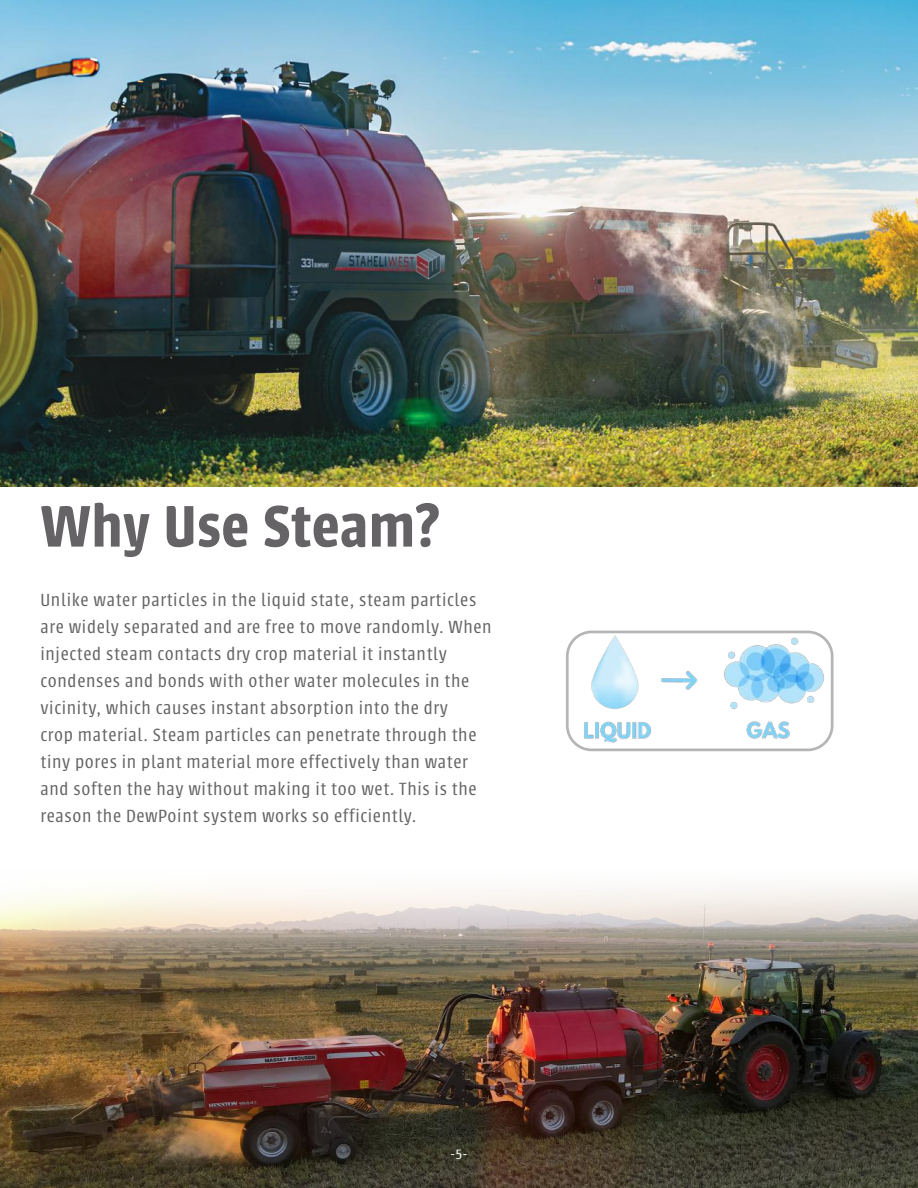
<style>
.page{position:relative;width:918px;height:1188px;background:#fff}
.page>*{position:absolute;margin:0;border:0;box-sizing:border-box;transform-origin:0 0}
.t1{font:600 64.5px "Urbana";letter-spacing:.01em;color:#656365}
.t2{font:300 19.5px/27px "Urbana";letter-spacing:.035em;color:#656365}
.t3{font:300 15px "Urbana";color:#fff}
</style>
<div class="page">
<img style="left:0;top:0;width:918px;height:486px">
<img style="left:0;top:1002px;width:918px;height:186px">
<img style="left:568px;top:632px;width:262px;height:117px">
<div style="left:566px;top:631px;width:268px;height:120px;border:3px solid #b5b5b6;border-radius:24px"></div>
<img style="left:0;top:887px;width:918px;height:115px">
<h1 class="t1" style="left:40px;top:490px;width:401px">Why Use Steam?</h1>
<p class="t2" style="left:40px;top:587px;width:453px">Unlike water particles in the liquid state, steam particles are widely separated and are free to move randomly. When injected steam contacts dry crop material it instantly condenses and bonds with other water molecules in the vicinity, which causes instant absorption into the dry<br>crop material. Steam particles can penetrate through the tiny pores in plant material more effectively than water and soften the hay without making it too wet. This is the reason the DewPoint system works so efficiently.</p>
<p class="t3" style="left:451px;top:1146px;width:18px">-5-</p>
</div>
